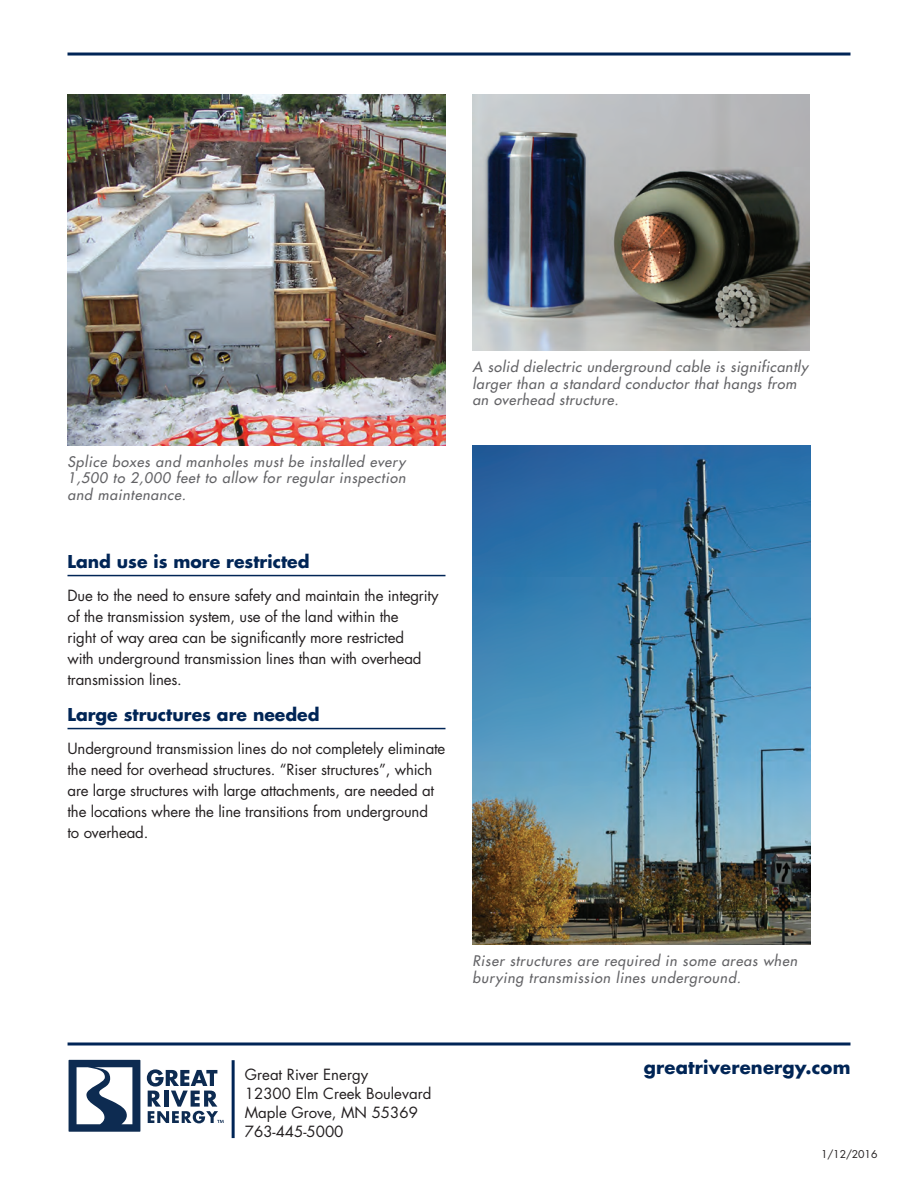
<style>
.page{position:relative;width:918px;height:1188px;background:#fff}
.page>*{position:absolute;margin:0;border:0;box-sizing:border-box;transform-origin:0 0}
.t1{font:700 18px "Futura";letter-spacing:.01em;color:#002556}
.t2{font:700 17.25px "Futura";color:#002556}
.t3{font:15px/21px "Futura";letter-spacing:-.01em;color:#231f20}
.t4{font:italic 14.25px/16.5px "Futura";letter-spacing:.05em;color:#636366}
.t5{font:10.5px "Futura";letter-spacing:-.01em;color:#231f20}
</style>
<div class="page">
<hr style="left:68px;top:53px;width:782px;height:3px;background:#002556">
<hr style="left:68px;top:575px;width:378px;height:1px;background:#002556">
<hr style="left:68px;top:728px;width:378px;height:1px;background:#002556">
<hr style="left:68px;top:1043px;width:782px;height:3px;background:#002556">
<svg style="left:69px;top:1060px;width:71px;height:72px"></svg>
<svg style="left:147px;top:1069px;width:77px;height:54px"></svg>
<hr style="left:232px;top:1060px;width:3px;height:78px;background:#002556">
<img style="left:68px;top:94px;width:378px;height:352px">
<img style="left:473px;top:446px;width:337px;height:499px">
<img style="left:472px;top:94px;width:338px;height:257px">
<p class="t4" style="left:68px;top:454px;width:340px;text-align:justify">Splice boxes and manholes must be installed every 1,500 to 2,000 feet to allow for regular inspection and maintenance.</p>
<p class="t2" style="left:68px;top:553px;width:244px">Land use is more restricted</p>
<p class="t3" style="left:68px;top:586px;width:373px">Due to the need to ensure safety and maintain the integrity of the transmission system, use of the land within the<br>right of way area can be significantly more restricted<br>with underground transmission lines than with overhead transmission lines.</p>
<p class="t2" style="left:68px;top:706px;width:254px">Large structures are needed</p>
<p class="t3" style="left:68px;top:739px;width:379px">Underground transmission lines do not completely eliminate the need for overhead structures. “Riser structures”, which are large structures with large attachments, are needed at the locations where the line transitions from underground<br>to overhead.</p>
<p class="t4" style="left:472px;top:360px;width:337px">A solid dielectric underground cable is significantly larger than a standard conductor that hangs from an overhead structure.</p>
<p class="t4" style="left:472px;top:954px;width:326px">Riser structures are required in some areas when burying transmission lines underground.</p>
<p class="t3" style="left:245px;top:1067px;width:188px;line-height:18.8px">Great River Energy<br>12300 Elm Creek Boulevard<br>Maple Grove, MN 55369<br>763-445-5000</p>
<p class="t1" style="left:644px;top:1059px;width:208px">greatriverenergy.com</p>
<p class="t5" style="left:821px;top:1150px;width:58px">1/12/2016</p>
</div>
